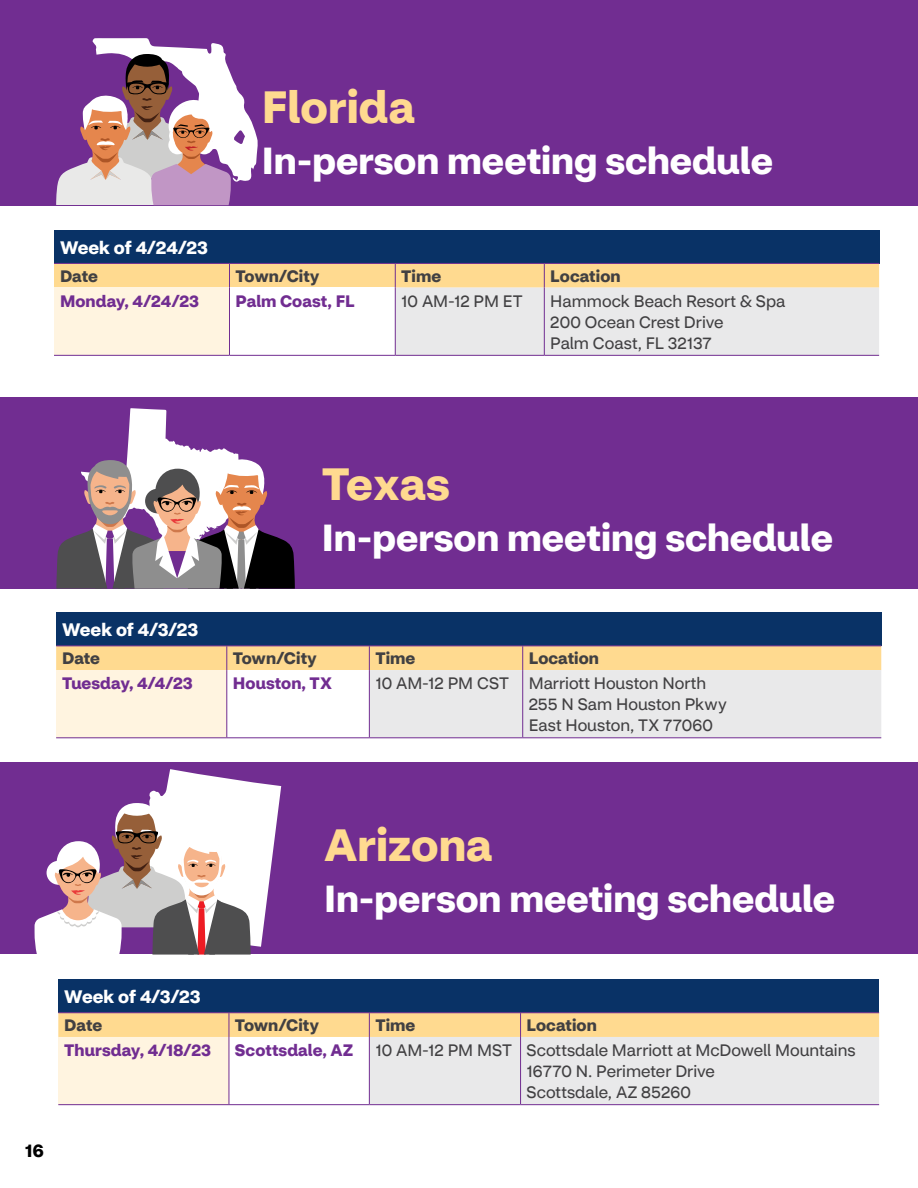
<style>
.page{position:relative;width:918px;height:1188px;background:#fff}
.page>*{position:absolute;margin:0;border:0;box-sizing:border-box;transform-origin:0 0}
.t1{font:700 45px "CVS Health Sans";color:#ffda90}
.t2{font:700 37.5px "CVS Health Sans";color:#fff}
.t3{font:700 18px "CVS Health Sans";color:#fff}
.t4{font:700 18px "CVS Health Sans";color:#000}
.t5{font:16.5px/21px "CVS Health Sans";color:#414042}
.t6{font:700 16.5px "CVS Health Sans";letter-spacing:.005em;color:#712d91}
.t7{font:700 16.5px "CVS Health Sans";color:#414042}
</style>
<div class="page">
<div style="left:0;top:0;width:918px;height:205px;background:#712d91"></div>
<div style="left:56px;top:613px;width:825px;height:33px;background:#093266"></div>
<svg style="left:56px;top:646px;width:825px;height:92px;background:#f3e7d2"></svg>
<hr style="left:226px;top:670px;width:1px;height:67px;background:#712d91">
<hr style="left:369px;top:670px;width:1px;height:67px;background:#712d91">
<hr style="left:56px;top:737px;width:171px;height:1px;background:#712d91">
<hr style="left:227px;top:737px;width:142px;height:1px;background:#712d91">
<div style="left:54px;top:230px;width:825px;height:33px;background:#093266"></div>
<hr style="left:395px;top:355px;width:149px;height:1px;background:#712d91">
<hr style="left:544px;top:355px;width:335px;height:1px;background:#712d91">
<svg style="left:54px;top:263px;width:825px;height:92px;background:#f3e7d3"></svg>
<hr style="left:229px;top:288px;width:1px;height:67px;background:#712d91">
<hr style="left:395px;top:288px;width:1px;height:67px;background:#712d91">
<hr style="left:54px;top:355px;width:176px;height:1px;background:#712d91">
<hr style="left:230px;top:355px;width:165px;height:1px;background:#712d91">
<div style="left:0;top:397px;width:918px;height:192px;background:#712d91"></div>
<svg style="left:56px;top:408px;width:239px;height:181px"></svg>
<svg style="left:56px;top:38px;width:202px;height:167px"></svg>
<div style="left:58px;top:980px;width:821px;height:33px;background:#093266"></div>
<hr style="left:58px;top:1012px;width:171px;height:1px;background:#712d91">
<hr style="left:229px;top:1012px;width:140px;height:1px;background:#712d91">
<hr style="left:369px;top:1012px;width:152px;height:1px;background:#712d91">
<hr style="left:521px;top:1012px;width:358px;height:1px;background:#712d91">
<svg style="left:58px;top:1013px;width:821px;height:92px;background:#f3e7d2"></svg>
<hr style="left:229px;top:1037px;width:1px;height:67px;background:#712d91">
<hr style="left:369px;top:1037px;width:1px;height:67px;background:#712d91">
<hr style="left:58px;top:1104px;width:171px;height:1px;background:#712d91">
<hr style="left:229px;top:1104px;width:140px;height:1px;background:#712d91">
<div style="left:0;top:763px;width:918px;height:191px;background:#712d91"></div>
<svg style="left:35px;top:769px;width:246px;height:186px"></svg>
<h1 class="t1" style="left:262px;top:79px;width:155px">Florida</h1>
<h2 class="t2" style="left:262px;top:137px;width:513px">In-person meeting schedule</h2>
<p class="t3" style="left:60px;top:236px;width:149px">Week of 4/24/23</p>
<p class="t7" style="left:60px;top:265px;width:39px">Date</p>
<p class="t7" style="left:235px;top:265px;width:86px">Town/City</p>
<p class="t7" style="left:401px;top:265px;width:42px">Time</p>
<p class="t7" style="left:550px;top:265px;width:72px">Location</p>
<p class="t6" style="left:60px;top:290px;width:141px">Monday, 4/24/23</p>
<p class="t6" style="left:235px;top:290px;width:121px">Palm Coast, FL</p>
<p class="t5" style="left:401px;top:290px;width:123px">10 AM-12 PM ET</p>
<p class="t5" style="left:550px;top:290px;width:237px">Hammock Beach Resort &amp; Spa<br>200 Ocean Crest Drive<br>Palm Coast, FL 32137</p>
<h1 class="t1" style="left:322px;top:456px;width:129px">Texas</h1>
<h2 class="t2" style="left:322px;top:514px;width:513px">In-person meeting schedule</h2>
<p class="t3" style="left:62px;top:618px;width:138px">Week of 4/3/23</p>
<p class="t7" style="left:62px;top:648px;width:39px">Date</p>
<p class="t7" style="left:233px;top:648px;width:86px">Town/City</p>
<p class="t7" style="left:375px;top:648px;width:42px">Time</p>
<p class="t7" style="left:529px;top:648px;width:72px">Location</p>
<p class="t6" style="left:62px;top:673px;width:132px">Tuesday, 4/4/23</p>
<p class="t6" style="left:233px;top:673px;width:101px">Houston, TX</p>
<p class="t5" style="left:529px;top:673px;width:200px;text-indent:-153px">10 AM-12 PM CST Marriott Houston North<br>255 N Sam Houston Pkwy<br>East Houston, TX 77060</p>
<h1 class="t1" style="left:324px;top:817px;width:170px">Arizona</h1>
<h2 class="t2" style="left:324px;top:876px;width:513px">In-person meeting schedule</h2>
<p class="t4" style="left:25px;top:1140px;width:20px">16</p>
<p class="t3" style="left:64px;top:985px;width:138px">Week of 4/3/23</p>
<p class="t7" style="left:64px;top:1015px;width:39px">Date</p>
<p class="t7" style="left:235px;top:1015px;width:86px">Town/City</p>
<p class="t7" style="left:375px;top:1015px;width:42px">Time</p>
<p class="t7" style="left:527px;top:1015px;width:72px">Location</p>
<p class="t6" style="left:64px;top:1040px;width:148px">Thursday, 4/18/23</p>
<p class="t6" style="left:235px;top:1040px;width:119px">Scottsdale, AZ</p>
<p class="t5" style="left:527px;top:1040px;width:331px;text-indent:-151px">10 AM-12 PM MST Scottsdale Marriott at McDowell Mountains<br>16770 N. Perimeter Drive<br>Scottsdale, AZ 85260</p>
</div>
